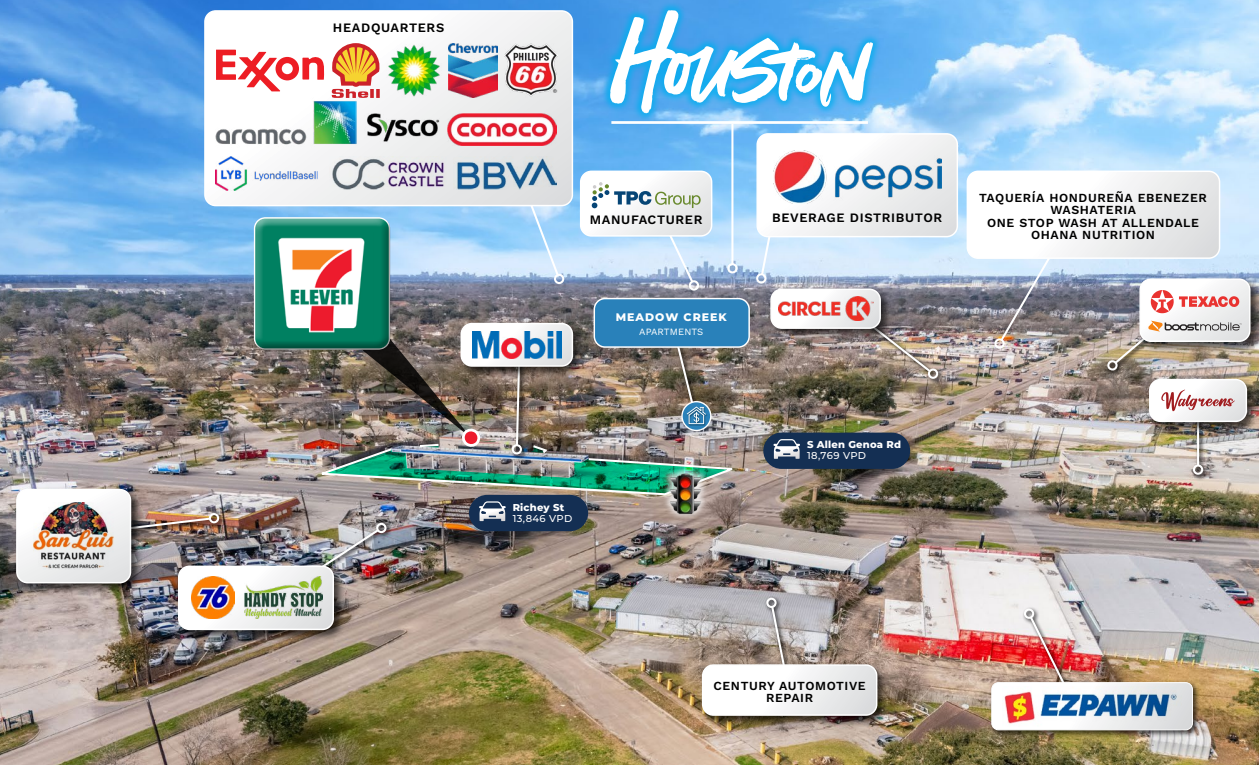
<style>
.page{position:relative;width:1260px;height:765px;background:#fff}
.page>*{position:absolute;margin:0;border:0;box-sizing:border-box;transform-origin:0 0}
.t1{font:600 12.88px "Work Sans";letter-spacing:.05em;color:#000}
.t2{font:600 12.38px/12.4px "Work Sans";letter-spacing:.05em;color:#000;text-align:center}
.t3{font:800 11px "Montserrat";letter-spacing:.09em;color:#fff}
.t4{font:800 10px "Montserrat";letter-spacing:.02em;color:#fff}
.t5{font:500 10px "Montserrat";letter-spacing:.035em;color:#fff}
.t6{font:9.62px "Work Sans";letter-spacing:.01em;color:#fff}
</style>
<div class="page">
<img style="left:0;top:0;width:1259px;height:765px">
<div style="left:601px;top:1px;width:281px;height:121px;background:#00aeef;opacity:.75"></div>
<svg style="left:610px;top:10px;width:263px;height:103px"></svg>
<hr style="left:611px;top:121px;width:257px;height:3px;background:#fff">
<svg style="left:1022px;top:607px;width:59px;height:8px"></svg>
<div style="left:1024px;top:609px;width:10px;height:10px;border:2px solid #fff;border-radius:50%"></div>
<div style="left:699px;top:662px;width:190px;height:66px;background:#000;opacity:.67"></div>
<div style="left:990px;top:680px;width:210px;height:58px;background:#000;opacity:.67"></div>
<img style="left:992px;top:615px;width:200px;height:115px">
<div style="left:991px;top:682px;width:202px;height:48px;border:1px solid #fff;border-radius:7px"></div>
<img style="left:1003px;top:686px;width:178px;height:40px">
<svg style="left:1191px;top:434px;width:18px;height:47px"></svg>
<hr style="left:1197px;top:395px;width:2px;height:71px;background:#fff">
<div style="left:1193px;top:465px;width:10px;height:10px;border:2px solid #fff;border-radius:50%"></div>
<div style="left:1147px;top:376px;width:111px;height:58px;background:#000;opacity:.67"></div>
<div style="left:1149px;top:379px;width:98px;height:43px;border:1px solid #fff;border-radius:11px"></div>
<svg style="left:1150px;top:380px;width:96px;height:41px"></svg>
<svg style="left:1105px;top:366px;width:62px;height:10px"></svg>
<div style="left:1107px;top:360px;width:11px;height:11px;border:2px solid #fff;border-radius:50%"></div>
<div style="left:1137px;top:276px;width:123px;height:78px;background:#000;opacity:.67"></div>
<img style="left:967px;top:171px;width:283px;height:195px">
<img style="left:17px;top:122px;width:940px;height:593px">
<svg style="left:205px;top:11px;width:367px;height:195px"></svg>
<div style="left:204px;top:10px;width:369px;height:196px;border:1px solid #fff;border-radius:11px"></div>
<img style="left:447px;top:113px;width:110px;height:33px">
<img style="left:504px;top:43px;width:54px;height:55px">
<svg style="left:332px;top:43px;width:48px;height:55px"></svg>
<img style="left:448px;top:43px;width:50px;height:55px">
<img style="left:387px;top:43px;width:55px;height:55px">
<svg style="left:216px;top:50px;width:109px;height:33px"></svg>
<img style="left:215px;top:83px;width:142px;height:79px">
<img style="left:216px;top:157px;width:102px;height:34px">
<img style="left:330px;top:157px;width:116px;height:33px">
<img style="left:453px;top:157px;width:104px;height:33px">
<img style="left:365px;top:109px;width:75px;height:38px">
<div style="left:662px;top:465px;width:47px;height:56px;background:#fff;opacity:.75"></div>
<img style="left:669px;top:472px;width:33px;height:42px">
<p class="t1" style="left:333px;top:18px;width:113px">HEADQUARTERS</p>
<p class="t1" style="left:590px;top:210px;width:114px">MANUFACTURER</p>
<p class="t1" style="left:772px;top:208px;width:172px">BEVERAGE DISTRIBUTOR</p>
<p class="t3" style="left:616px;top:309px;width:113px">MEADOW CREEK</p>
<p class="t6" style="left:639px;top:324px;width:65px">APARTMENTS</p>
<p class="t2" style="left:979px;top:191px;width:229px">TAQUERÍA HONDUREÑA EBENEZER<br>WASHATERIA<br>ONE STOP WASH AT ALLENDALE<br>OHANA NUTRITION</p>
<p class="t4" style="left:513px;top:500px;width:53px">Richey St</p>
<p class="t5" style="left:513px;top:511px;width:61px">13,846 VPD</p>
<p class="t4" style="left:807px;top:437px;width:95px">S Allen Genoa Rd</p>
<p class="t5" style="left:807px;top:449px;width:61px">18,769 VPD</p>
<p class="t2" style="left:713px;top:679px;width:154px">CENTURY AUTOMOTIVE<br>REPAIR</p>
</div>
